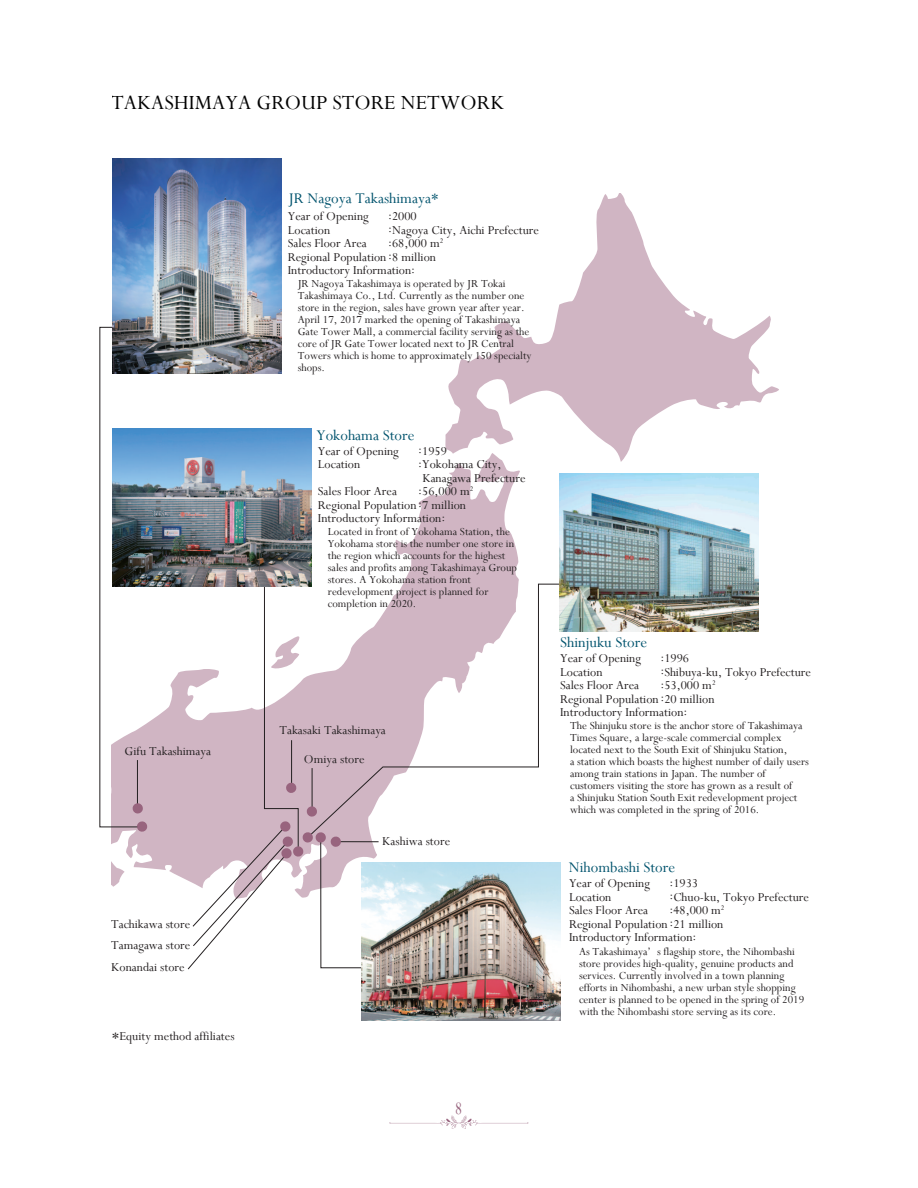
<style>
.page{position:relative;width:918px;height:1188px;background:#fff}
.page>*{position:absolute;margin:0;border:0;box-sizing:border-box;transform-origin:0 0}
.t1{font:22.5px "Perpetua";color:#030303}
.t2{font:19.5px "Perpetua";color:#98647e;scale:.8 1}
.t3{font:16.5px "Perpetua";color:#00536d}
.t4{font:13.5px/13.5px "Perpetua";color:#231f20}
.t5{font:12px/12px "Perpetua";color:#231f20}
.s1{font-size:16.5px}
</style>
<div class="page">
<svg style="left:445px;top:193px;width:334px;height:269px"></svg>
<svg style="left:112px;top:453px;width:409px;height:434px"></svg>
<svg style="left:376px;top:584px;width:195px;height:254px"></svg>
<hr style="left:336px;top:841px;width:43px;height:1px;background:#231f20">
<svg style="left:187px;top:583px;width:189px;height:387px"></svg>
<svg style="left:99px;top:327px;width:49px;height:505px"></svg>
<svg style="left:389px;top:1116px;width:139px;height:13px"></svg>
<img style="left:560px;top:473px;width:199px;height:158px">
<img style="left:362px;top:862px;width:199px;height:158px">
<img style="left:112px;top:159px;width:169px;height:214px">
<img style="left:112px;top:429px;width:199px;height:158px">
<h1 class="t1" style="left:111px;top:88px;width:394px">TAKASHIMAYA GROUP STORE NETWORK</h1>
<p class="t4" style="left:125px;top:744px;width:88px">Gifu Takashimaya</p>
<p class="t4" style="left:111px;top:913px;width:81px;line-height:21.3px;text-align:justify">Tachikawa store Tamagawa store Konandai store</p>
<p class="t4" style="left:112px;top:1029px;width:124px"><span class="s1">*</span>Equity method affiliates</p>
<h3 class="t3" style="left:289px;top:188px;width:152px">JR Nagoya Takashimaya*</h3>
<p class="t4" style="left:288px;top:209px;width:150px">Year of Opening<br>Location<br>Sales Floor Area<br>Regional Population:8 million<br>Introductory Information:</p>
<p class="t4" style="left:388px;top:209px;width:152px">:2000<br>:Nagoya City, Aichi Prefecture :68,000 m<sup>2</sup></p>
<p class="t5" style="left:298px;top:278px;width:235px">JR Nagoya Takashimaya is operated by JR Tokai Takashimaya Co., Ltd. Currently as the number one store in the region, sales have grown year after year.<br>April 17, 2017 marked the opening of Takashimaya Gate Tower Mall, a commercial facility serving as the core of JR Gate Tower located next to JR Central Towers which is home to approximately 150 specialty shops.</p>
<h3 class="t3" style="left:316px;top:425px;width:100px">Yokohama Store</h3>
<p class="t4" style="left:318px;top:444px;width:83px">Year of Opening<br>Location</p>
<p class="t4" style="left:318px;top:484px;width:150px">Sales Floor Area<br>Regional Population:7 million<br>Introductory Information:</p>
<p class="t4" style="left:418px;top:444px;width:30px">:1959</p>
<p class="t4" style="left:418px;top:457px;width:85px">:Yokohama City,</p>
<p class="t4" style="left:422px;top:471px;width:105px">Kanagawa Prefecture</p>
<p class="t4" style="left:418px;top:484px;width:57px">:56,000 m<sup>2</sup></p>
<p class="t5" style="left:328px;top:526px;width:191px">Located in front of Yokohama Station, the Yokohama store is the number one store in the region which accounts for the highest sales and profits among Takashimaya Group stores. A Yokohama station front redevelopment project is planned for completion in 2020.</p>
<p class="t4" style="left:280px;top:724px;width:108px">Takasaki Takashimaya</p>
<p class="t4" style="left:304px;top:752px;width:62px">Omiya store</p>
<p class="t4" style="left:382px;top:834px;width:69px">Kashiwa store</p>
<h3 class="t3" style="left:560px;top:632px;width:88px">Shinjuku Store</h3>
<p class="t4" style="left:560px;top:651px;width:156px">Year of Opening<br>Location<br>Sales Floor Area<br>Regional Population:20 million<br>Introductory Information:</p>
<p class="t4" style="left:660px;top:651px;width:152px">:1996<br>:Shibuya-ku, Tokyo Prefecture :53,000 m<sup>2</sup></p>
<p class="t5" style="left:570px;top:720px;width:240px">The Shinjuku store is the anchor store of Takashimaya Times Square, a large-scale commercial complex located next to the South Exit of Shinjuku Station,<br>a station which boasts the highest number of daily users among train stations in Japan. The number of customers visiting the store has grown as a result of<br>a Shinjuku Station South Exit redevelopment project which was completed in the spring of 2016.</p>
<h3 class="t3" style="left:569px;top:857px;width:108px">Nihombashi Store</h3>
<p class="t4" style="left:569px;top:877px;width:156px">Year of Opening<br>Location<br>Sales Floor Area<br>Regional Population:21 million<br>Introductory Information:</p>
<p class="t4" style="left:669px;top:877px;width:141px">:1933<br>:Chuo-ku, Tokyo Prefecture :48,000 m<sup>2</sup></p>
<p class="t5" style="left:579px;top:945px;width:227px">As Takashimaya’ s flagship store, the Nihombashi store provides high-quality, genuine products and services. Currently involved in a town planning efforts in Nihombashi, a new urban style shopping center is planned to be opened in the spring of 2019 with the Nihombashi store serving as its core.</p>
<h2 class="t2" style="left:455px;top:1096px;width:10px">8</h2>
</div>
